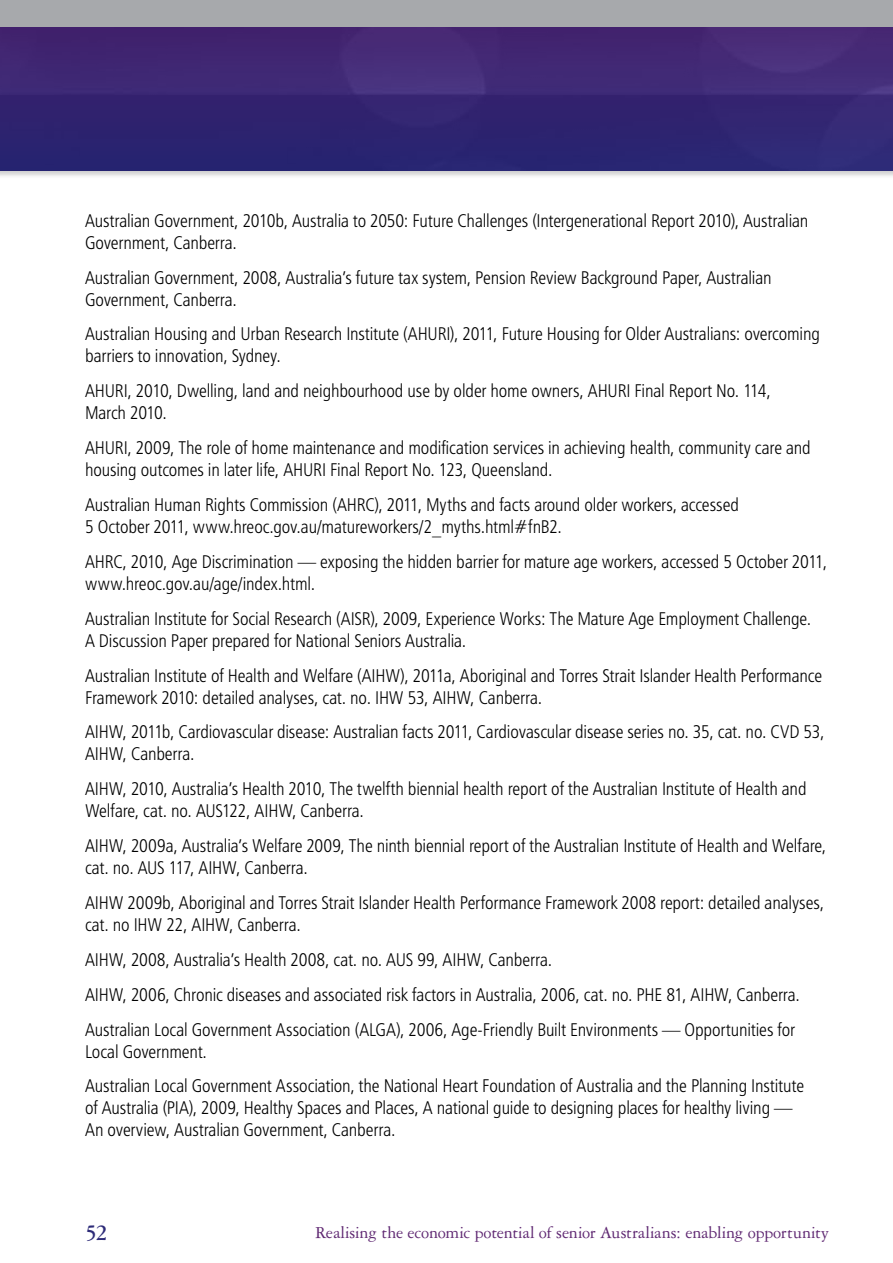
<style>
.page{position:relative;width:893px;height:1263px;background:#fff}
.page>*{position:absolute;margin:0;border:0;box-sizing:border-box;transform-origin:0 0}
.t1{font:700 24px "American Garamond BT";color:#2d2b78}
.t2{font:18.3px/22px "Humanist 777 BT Light Condensed B";letter-spacing:-.005em;color:#000}
.t3{font:18px "American Garamond BT";letter-spacing:-.005em;color:#5f2872}
</style>
<div class="page">
<div style="left:0;top:0;width:893px;height:179px;background:#000;opacity:.75"></div>
<svg style="left:0;top:27px;width:893px;height:143px;background:#372672"></svg>
<div style="left:0;top:0;width:893px;height:27px;background:#a7a9ac"></div>
<p class="t2" style="left:85px;top:209px;width:725px">Australian Government, 2010b, Australia to 2050: Future Challenges (Intergenerational Report 2010), Australian<br>Government, Canberra.</p>
<p class="t2" style="left:85px;top:266px;width:688px">Australian Government, 2008, Australia’s future tax system, Pension Review Background Paper, Australian<br>Government, Canberra.</p>
<p class="t2" style="left:85px;top:323px;width:736px">Australian Housing and Urban Research Institute (AHURI), 2011, Future Housing for Older Australians: overcoming barriers to innovation, Sydney.</p>
<p class="t2" style="left:85px;top:380px;width:687px">AHURI, 2010, Dwelling, land and neighbourhood use by older home owners, AHURI Final Report No. 114,<br>March 2010.</p>
<p class="t2" style="left:85px;top:436px;width:727px">AHURI, 2009, The role of home maintenance and modification services in achieving health, community care and housing outcomes in later life, AHURI Final Report No. 123, Queensland.</p>
<p class="t2" style="left:85px;top:493px;width:655px">Australian Human Rights Commission (AHRC), 2011, Myths and facts around older workers, accessed<br>5 October 2011, www.hreoc.gov.au/matureworkers/2_myths.html#fnB2.</p>
<p class="t2" style="left:85px;top:550px;width:744px">AHRC, 2010, Age Discrimination — exposing the hidden barrier for mature age workers, accessed 5 October 2011, www.hreoc.gov.au/age/index.html.</p>
<p class="t2" style="left:85px;top:607px;width:728px">Australian Institute for Social Research (AISR), 2009, Experience Works: The Mature Age Employment Challenge.<br>A Discussion Paper prepared for National Seniors Australia.</p>
<p class="t2" style="left:85px;top:664px;width:739px">Australian Institute of Health and Welfare (AIHW), 2011a, Aboriginal and Torres Strait Islander Health Performance<br>Framework 2010: detailed analyses, cat. no. IHW 53, AIHW, Canberra.</p>
<p class="t2" style="left:85px;top:721px;width:741px">AIHW, 2011b, Cardiovascular disease: Australian facts 2011, Cardiovascular disease series no. 35, cat. no. CVD 53,<br>AIHW, Canberra.</p>
<p class="t2" style="left:85px;top:778px;width:723px">AIHW, 2010, Australia’s Health 2010, The twelfth biennial health report of the Australian Institute of Health and<br>Welfare, cat. no. AUS122, AIHW, Canberra.</p>
<p class="t2" style="left:85px;top:834px;width:743px">AIHW, 2009a, Australia’s Welfare 2009, The ninth biennial report of the Australian Institute of Health and Welfare, cat. no. AUS 117, AIHW, Canberra.</p>
<p class="t2" style="left:85px;top:891px;width:741px">AIHW 2009b, Aboriginal and Torres Strait Islander Health Performance Framework 2008 report: detailed analyses, cat. no IHW 22, AIHW, Canberra.</p>
<p class="t2" style="left:85px;top:948px;width:469px">AIHW, 2008, Australia’s Health 2008, cat. no. AUS 99, AIHW, Canberra.</p>
<p class="t2" style="left:85px;top:983px;width:716px">AIHW, 2006, Chronic diseases and associated risk factors in Australia, 2006, cat. no. PHE 81, AIHW, Canberra.</p>
<p class="t2" style="left:85px;top:1018px;width:711px">Australian Local Government Association (ALGA), 2006, Age-Friendly Built Environments — Opportunities for<br>Local Government.</p>
<p class="t2" style="left:85px;top:1075px;width:720px">Australian Local Government Association, the National Heart Foundation of Australia and the Planning Institute of Australia (PIA), 2009, Healthy Spaces and Places, A national guide to designing places for healthy living —<br>An overview, Australian Government, Canberra.</p>
<h1 class="t1" style="left:85px;top:1218px;width:24px">52</h1>
<p class="t3" style="left:315px;top:1222px;width:515px">Realising the economic potential of senior Australians: enabling opportunity</p>
</div>
